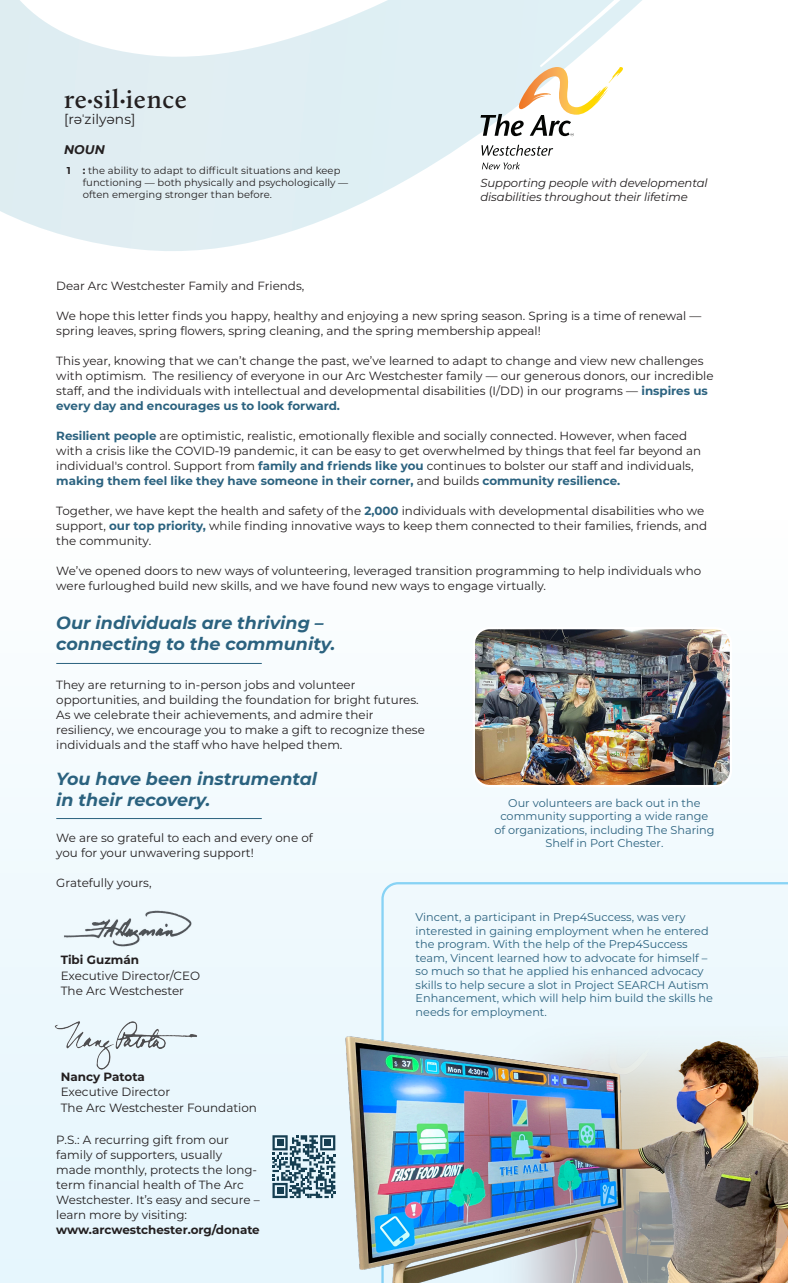
<style>
.page{position:relative;width:788px;height:1283px;background:#fff}
.page>*{position:absolute;margin:0;border:0;box-sizing:border-box;transform-origin:0 0}
.t1{font:600 26.25px "Calluna";letter-spacing:.025em;color:#231f20}
.t2{font:italic 700 17.5px/21px "Montserrat";color:#2b627f}
.t3{font:13.75px "Montserrat";letter-spacing:.005em;color:#231f20}
.t4{font:italic 700 12.5px "Montserrat";color:#231f20}
.t5{font:12px/15.9px "Montserrat";color:#231f20}
.t6{font:700 12px "Montserrat";color:#231f20}
.t7{font:11.88px/15px "Montserrat";color:#231f20}
.t8{font:700 11.88px "Montserrat";color:#231f20}
.t9{font:italic 11.62px/14px "Montserrat";letter-spacing:-.01em;color:#231f20}
.t10{font:11.25px/13.5px "Montserrat";color:#2b627f}
.t11{font:10px/12px "Montserrat";letter-spacing:.005em;color:#231f20}
.t12{font:700 10px "Montserrat";color:#231f20}
.s1{font-size:13.75px}
.s2{font-weight:700}
.s3{font-weight:700;color:#2b627f}
</style>
<div class="page">
<svg style="left:0;top:0;width:642px;height:251px"></svg>
<div style="left:0;top:513px;width:788px;height:769px;background:#f2fafe"></div>
<svg style="left:480px;top:67px;width:146px;height:69px"></svg>
<svg style="left:481px;top:145px;width:72px;height:11px"></svg>
<svg style="left:482px;top:162px;width:38px;height:7px"></svg>
<img style="left:325px;top:1026px;width:463px;height:256px">
<img style="left:475px;top:630px;width:254px;height:154px">
<div style="left:472px;top:627px;width:260px;height:160px;border:2px solid #fff;border-radius:16px"></div>
<hr style="left:56px;top:663px;width:206px;height:1px;background:#2b627f">
<img style="left:64px;top:910px;width:128px;height:37px">
<img style="left:54px;top:1021px;width:144px;height:49px">
<hr style="left:56px;top:818px;width:206px;height:1px;background:#2b627f">
<svg style="left:272px;top:1135px;width:63px;height:63px"></svg>
<h1 class="t1" style="left:64px;top:83px;width:124px">re<span class="s1">•</span>sil<span class="s1">•</span>ience</h1>
<p class="t3" style="left:64px;top:110px;width:73px">[rəˈzilyəns]</p>
<p class="t4" style="left:64px;top:141px;width:42px">NOUN</p>
<p class="t11" style="left:83px;top:164px;width:267px"><span class="s2">:</span> the ability to adapt to difficult situations and keep functioning — both physically and psychologically — often emerging stronger than before.</p>
<p class="t12" style="left:67px;top:163px;width:5px">1</p>
<p class="t9" style="left:480px;top:176px;width:229px">Supporting people with developmental disabilities throughout their lifetime</p>
<p class="t7" style="left:56px;top:278px;width:249px">Dear Arc Westchester Family and Friends,</p>
<p class="t7" style="left:56px;top:308px;width:646px">We hope this letter finds you happy, healthy and enjoying a new spring season. Spring is a time of renewal — spring leaves, spring flowers, spring cleaning, and the spring membership appeal!</p>
<p class="t7" style="left:56px;top:353px;width:658px">This year, knowing that we can’t change the past, we’ve learned to adapt to change and view new challenges with optimism. The resiliency of everyone in our Arc Westchester family — our generous donors, our incredible staff, and the individuals with intellectual and developmental disabilities (I/DD) in our programs — <span class="s3">inspires us every day and encourages us to look forward.</span></p>
<p class="t7" style="left:56px;top:428px;width:646px"><span class="s3">Resilient people</span> are optimistic, realistic, emotionally flexible and socially connected. However, when faced with a crisis like the COVID-19 pandemic, it can be easy to get overwhelmed by things that feel far beyond an individual's control. Support from <span class="s3">family and friends like you</span> continues to bolster our staff and individuals, <span class="s3">making them feel like they have someone in their corner,</span> and builds <span class="s3">community resilience.</span></p>
<p class="t7" style="left:56px;top:503px;width:652px">Together, we have kept the health and safety of the <span class="s3">2,000</span> individuals with developmental disabilities who we support, <span class="s3">our top priority,</span> while finding innovative ways to keep them connected to their families, friends, and the community.</p>
<p class="t7" style="left:56px;top:563px;width:646px">We’ve opened doors to new ways of volunteering, leveraged transition programming to help individuals who were furloughed build new skills, and we have found new ways to engage virtually.</p>
<h2 class="t2" style="left:56px;top:611px;width:280px">Our individuals are thriving – connecting to the community.</h2>
<p class="t7" style="left:56px;top:677px;width:370px">They are returning to in-person jobs and volunteer opportunities, and building the foundation for bright futures.<br>As we celebrate their achievements, and admire their resiliency, we encourage you to make a gift to recognize these individuals and the staff who have helped them.</p>
<h2 class="t2" style="left:56px;top:767px;width:262px">You have been instrumental in their recovery.</h2>
<p class="t7" style="left:56px;top:830px;width:258px">We are so grateful to each and every one of you for your unwavering support!</p>
<p class="t7" style="left:56px;top:875px;width:97px">Gratefully yours,</p>
<p class="t6" style="left:61px;top:951px;width:80px">Tibi Guzmán</p>
<p class="t5" style="left:61px;top:967px;width:141px">Executive Director/CEO<br>The Arc Westchester</p>
<p class="t6" style="left:61px;top:1067px;width:86px">Nancy Patota</p>
<p class="t5" style="left:61px;top:1083px;width:198px">Executive Director<br>The Arc Westchester Foundation</p>
<p class="t7" style="left:56px;top:1131px;width:205px">P.S.: A recurring gift from our family of supporters, usually made monthly, protects the long&shy;term financial health of The Arc<br>Westchester. It’s easy and secure – learn more by visiting:</p>
<p class="t8" style="left:56px;top:1221px;width:205px">www.arcwestchester.org/donate</p>
<p class="t10" style="left:494px;top:795px;width:221px;text-align:center">Our volunteers are back out in the community supporting a wide range of organizations, including The Sharing<br>Shelf in Port Chester.</p>
<p class="t10" style="left:415px;top:910px;width:299px">Vincent, a participant in Prep4Success, was very interested in gaining employment when he entered the program. With the help of the Prep4Success team, Vincent learned how to advocate for himself – so much so that he applied his enhanced advocacy skills to help secure a slot in Project SEARCH Autism Enhancement, which will help him build the skills he needs for employment.</p>
</div>
